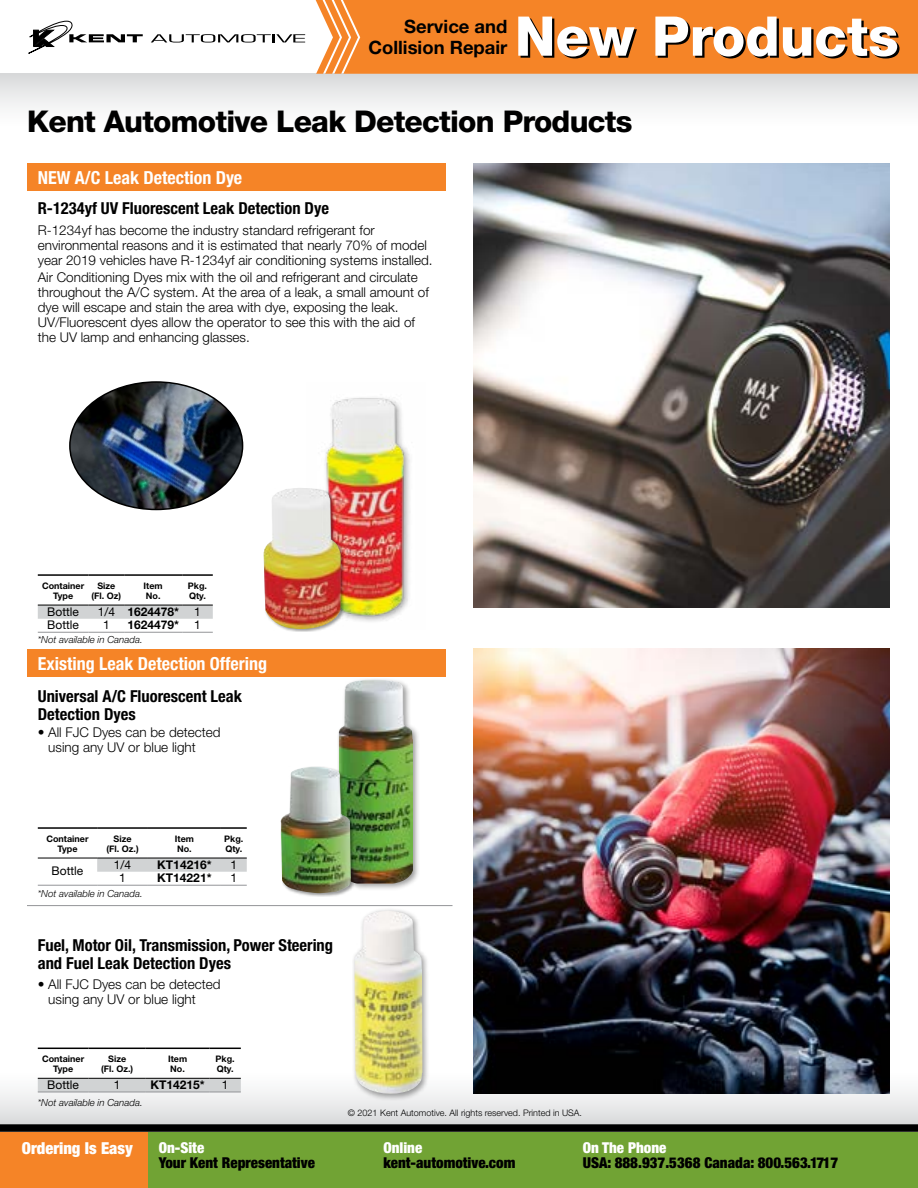
<style>
.page{position:relative;width:918px;height:1188px;background:#fff}
.page>*{position:absolute;margin:0;border:0;box-sizing:border-box;transform-origin:0 0}
.t1{font:800 54.75px "Helvetica Neue";color:#000}
.t2{font:800 30px "Helvetica Neue";letter-spacing:-.025em;color:#000}
.t3{font:700 18.45px/21.8px "Helvetica Neue";color:#000;text-align:right}
.t4{font:700 condensed 18px "Helvetica Neue";color:#fff}
.t5{font:700 condensed 16.5px/18px "Helvetica Neue";color:#000}
.t6{font:900 condensed 16.5px "Helvetica Neue";color:#fff}
.t7{font:900 condensed 15px "Helvetica Neue";color:#000}
.t8{font:900 condensed 15px "Helvetica Neue";color:#fff}
.t9{font:300 13.5px/15px "Helvetica Neue";color:#000}
.t10{font:700 12px "Helvetica Neue";color:#000}
.t11{font:12px "Helvetica Neue";color:#000}
.t12{font:italic 300 9.75px "Helvetica Neue";color:#000}
.t13{font:700 9px/10.5px "Helvetica Neue";color:#000;text-align:center}
.t14{font:300 9px "Helvetica Neue";color:#000}
.s1{font-weight:400}
</style>
<div class="page">
<div style="left:0;top:1071px;width:918px;height:53px;background:linear-gradient(to bottom,#fefffe,#dddddf)"></div>
<div style="left:0;top:74px;width:918px;height:53px;background:linear-gradient(to bottom,#dadbdc,#fff)"></div>
<div style="left:0;top:1124px;width:918px;height:8px;background:#000"></div>
<svg style="left:28px;top:21px;width:115px;height:33px"></svg>
<svg style="left:151px;top:0;width:767px;height:74px"></svg>
<div style="left:27px;top:163px;width:419px;height:28px;background:#f58427"></div>
<div style="left:27px;top:649px;width:419px;height:27px;background:#f58427"></div>
<img style="left:474px;top:163px;width:416px;height:445px">
<img style="left:474px;top:649px;width:416px;height:445px">
<img style="left:70px;top:382px;width:173px;height:127px">
<img style="left:325px;top:397px;width:85px;height:225px">
<svg style="left:38px;top:606px;width:175px;height:13px;background:#d1d3d4"></svg>
<hr style="left:124px;top:605px;width:58px;height:1px;background:#000">
<hr style="left:182px;top:605px;width:31px;height:1px;background:#000">
<hr style="left:124px;top:574px;width:58px;height:2px;background:#000">
<hr style="left:182px;top:574px;width:31px;height:2px;background:#000">
<hr style="left:38px;top:574px;width:51px;height:2px;background:#000">
<hr style="left:89px;top:574px;width:35px;height:2px;background:#000">
<hr style="left:38px;top:605px;width:51px;height:1px;background:#000">
<hr style="left:89px;top:605px;width:35px;height:1px;background:#000">
<hr style="left:38px;top:632px;width:51px;height:1px;background:#939598">
<hr style="left:89px;top:632px;width:35px;height:1px;background:#939598">
<hr style="left:124px;top:632px;width:58px;height:1px;background:#939598">
<hr style="left:182px;top:632px;width:31px;height:1px;background:#939598">
<svg style="left:38px;top:1079px;width:203px;height:13px;background:#ced0d1"></svg>
<hr style="left:146px;top:1078px;width:64px;height:1px;background:#000">
<hr style="left:210px;top:1078px;width:31px;height:1px;background:#000">
<hr style="left:146px;top:1048px;width:64px;height:1px;background:#000">
<hr style="left:210px;top:1048px;width:31px;height:1px;background:#000">
<hr style="left:38px;top:1048px;width:51px;height:1px;background:#000">
<hr style="left:89px;top:1048px;width:57px;height:1px;background:#000">
<hr style="left:38px;top:1078px;width:51px;height:1px;background:#000">
<hr style="left:89px;top:1078px;width:57px;height:1px;background:#000">
<hr style="left:38px;top:1092px;width:51px;height:1px;background:#939598">
<hr style="left:89px;top:1092px;width:57px;height:1px;background:#939598">
<hr style="left:146px;top:1092px;width:64px;height:1px;background:#939598">
<hr style="left:210px;top:1092px;width:31px;height:1px;background:#939598">
<div style="left:352px;top:908px;width:78px;height:193px;background:#000;opacity:.4"></div>
<img style="left:355px;top:911px;width:67px;height:183px">
<svg style="left:97px;top:858px;width:150px;height:14px;background:#cccecf"></svg>
<hr style="left:148px;top:827px;width:73px;height:2px;background:#000">
<hr style="left:221px;top:827px;width:26px;height:2px;background:#000">
<hr style="left:38px;top:827px;width:59px;height:2px;background:#000">
<hr style="left:97px;top:827px;width:51px;height:2px;background:#000">
<hr style="left:38px;top:858px;width:59px;height:1px;background:#000">
<hr style="left:97px;top:858px;width:51px;height:1px;background:#000">
<hr style="left:38px;top:885px;width:59px;height:1px;background:#939598">
<hr style="left:97px;top:885px;width:51px;height:1px;background:#939598">
<hr style="left:148px;top:885px;width:73px;height:1px;background:#939598">
<svg style="left:221px;top:885px;width:26px;height:1px"></svg>
<div style="left:337px;top:678px;width:84px;height:213px;background:#000;opacity:.4"></div>
<img style="left:339px;top:680px;width:74px;height:204px">
<hr style="left:27px;top:905px;width:426px;height:1px;background:#939598">
<div style="left:281px;top:767px;width:73px;height:130px;background:#000;opacity:.4"></div>
<img style="left:281px;top:767px;width:70px;height:126px">
<div style="left:264px;top:488px;width:81px;height:144px;background:#000;opacity:.4"></div>
<img style="left:264px;top:488px;width:77px;height:141px">
<div style="left:0;top:1132px;width:918px;height:56px;background:#71a334"></div>
<div style="left:0;top:1132px;width:148px;height:56px;background:#f58427"></div>
<h3 class="t3" style="left:369px;top:15px;width:140px">Service and<br>Collision Repair</h3>
<h1 class="t1" style="left:517px;top:6px;width:385px">New Products</h1>
<h2 class="t2" style="left:27px;top:103px;width:607px">Kent Automotive Leak Detection Products</h2>
<h3 class="t4" style="left:38px;top:167px;width:206px">NEW A/C Leak Detection Dye</h3>
<p class="t5" style="left:38px;top:199px;width:293px">R-1234yf UV Fluorescent Leak Detection Dye</p>
<p class="t9" style="left:38px;top:222px;width:396px">R-1234yf has become the industry standard refrigerant for environmental reasons and it is estimated that nearly 70% of model year 2019 vehicles have R-1234yf air conditioning systems installed.</p>
<p class="t9" style="left:38px;top:270px;width:393px">Air Conditioning Dyes mix with the oil and refrigerant and circulate throughout the A/C system. At the area of a leak, a small amount of dye will escape and stain the area with dye, exposing the leak.<br>UV/Fluorescent dyes allow the operator to see this with the aid of the UV lamp and enhancing glasses.</p>
<p class="t13" style="left:42px;top:580px;width:44px">Container<br>Type</p>
<p class="t13" style="left:92px;top:580px;width:31px">Size (Fl. Oz)</p>
<p class="t13" style="left:144px;top:580px;width:21px;text-align:left">Item<br>No.</p>
<p class="t13" style="left:188px;top:580px;width:21px;text-align:left">Pkg.<br>Qty.</p>
<p class="t11" style="left:47px;top:604px;width:33px">Bottle</p>
<p class="t10" style="left:98px;top:604px;width:83px"><span class="s1">1/4</span> 1624478*</p>
<p class="t11" style="left:194px;top:604px;width:8px">1</p>
<p class="t11" style="left:47px;top:618px;width:33px">Bottle</p>
<p class="t11" style="left:103px;top:618px;width:8px">1</p>
<p class="t10" style="left:127px;top:618px;width:53px">1624479*</p>
<p class="t11" style="left:194px;top:618px;width:8px">1</p>
<p class="t12" style="left:38px;top:634px;width:107px">*Not available in Canada.</p>
<h3 class="t4" style="left:38px;top:652px;width:231px">Existing Leak Detection Offering</h3>
<p class="t5" style="left:38px;top:687px;width:206px">Universal A/C Fluorescent Leak<br>Detection Dyes</p>
<p class="t9" style="left:48px;top:725px;width:174px;text-indent:-11px">• All FJC Dyes can be detected using any UV or blue light</p>
<p class="t13" style="left:46px;top:833px;width:44px">Container<br>Type</p>
<p class="t13" style="left:107px;top:833px;width:34px">Size (Fl. Oz.)</p>
<p class="t13" style="left:175px;top:833px;width:21px;text-align:left">Item<br>No.</p>
<p class="t13" style="left:224px;top:833px;width:21px;text-align:left">Pkg.<br>Qty.</p>
<p class="t11" style="left:52px;top:864px;width:33px">Bottle</p>
<p class="t11" style="left:114px;top:857px;width:19px">1/4</p>
<p class="t10" style="left:157px;top:857px;width:56px">KT14216*</p>
<p class="t11" style="left:231px;top:857px;width:8px">1</p>
<p class="t11" style="left:119px;top:871px;width:8px">1</p>
<p class="t10" style="left:157px;top:871px;width:56px">KT14221*</p>
<p class="t11" style="left:231px;top:871px;width:8px">1</p>
<p class="t12" style="left:38px;top:887px;width:107px">*Not available in Canada.</p>
<p class="t5" style="left:38px;top:936px;width:297px">Fuel, Motor Oil, Transmission, Power Steering and Fuel Leak Detection Dyes</p>
<p class="t9" style="left:48px;top:976px;width:174px;text-indent:-11px">• All FJC Dyes can be detected using any UV or blue light</p>
<p class="t13" style="left:42px;top:1053px;width:44px">Container<br>Type</p>
<p class="t13" style="left:101px;top:1053px;width:34px">Size (Fl. Oz.)</p>
<p class="t13" style="left:168px;top:1053px;width:21px;text-align:left">Item<br>No.</p>
<p class="t13" style="left:216px;top:1053px;width:21px;text-align:left">Pkg.<br>Qty.</p>
<p class="t11" style="left:47px;top:1078px;width:33px">Bottle</p>
<p class="t11" style="left:114px;top:1078px;width:8px">1</p>
<p class="t10" style="left:151px;top:1077px;width:56px">KT14215*</p>
<p class="t11" style="left:222px;top:1078px;width:8px">1</p>
<p class="t12" style="left:38px;top:1096px;width:107px">*Not available in Canada.</p>
<p class="t6" style="left:22px;top:1138px;width:113px">Ordering Is Easy</p>
<p class="t8" style="left:159px;top:1138px;width:47px">On-Site</p>
<p class="t7" style="left:159px;top:1154px;width:158px">Your Kent Representative</p>
<p class="t14" style="left:348px;top:1107px;width:236px">© 2021 Kent Automotive. All rights reserved. Printed in USA.</p>
<p class="t8" style="left:383px;top:1138px;width:40px">Online</p>
<p class="t7" style="left:383px;top:1154px;width:133px">kent-automotive.com</p>
<p class="t8" style="left:583px;top:1138px;width:85px">On The Phone</p>
<p class="t7" style="left:583px;top:1154px;width:257px">USA: 888.937.5368 Canada: 800.563.1717</p>
</div>
